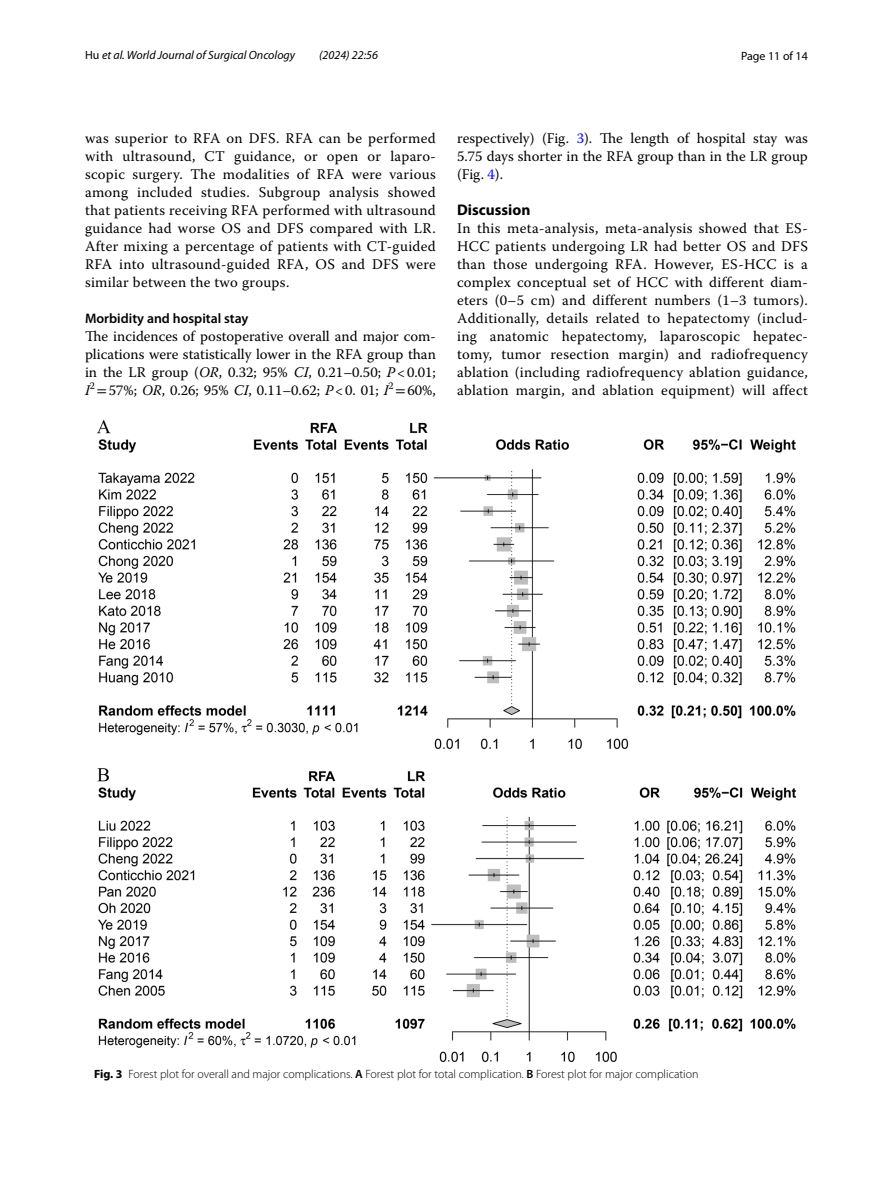
<style>
.page{position:relative;width:893px;height:1187px;background:#fff}
.page>*{position:absolute;margin:0;border:0;box-sizing:border-box;transform-origin:0 0}
.t1{font:700 15.45px "Myriad Pro";color:#000}
.t2{font:14.7px/18px "Warnock Pro";letter-spacing:.01em;color:#000;text-align:justify}
.t3{font:600 13.8px "Myriad Pro";color:#000}
.t4{font:300 12px "Myriad Pro";color:#000}
.t5{font:italic 12px "Myriad Pro";color:#000}
.t6{font:12px "Myriad Pro";color:#000}
.s1{font-style:normal}
.s2{font-style:italic}
.s3{font-family:"STIX"}
.s4{color:#00f}
.s5{font-weight:700}
.s6{font-weight:600}
</style>
<div class="page">
<img style="left:97px;top:419px;width:700px;height:643px">
<p class="t5" style="left:85px;top:48px;width:212px"><span class="s1">Hu</span> et al. World Journal of Surgical Oncology</p>
<p class="t5" style="left:319px;top:48px;width:60px">(2024) 22:56</p>
<p class="t6" style="left:741px;top:48px;width:68px">Page 11 of 14</p>
<p class="t2" style="left:85px;top:128px;width:352px">was superior to RFA on DFS. RFA can be performed with ultrasound, CT guidance, or open or laparo&shy;scopic surgery. The modalities of RFA were various among included studies. Subgroup analysis showed that patients receiving RFA performed with ultrasound guidance had worse OS and DFS compared with LR.<br>After mixing a percentage of patients with CT-guided RFA into ultrasound-guided RFA, OS and DFS were similar between the two groups.</p>
<p class="t3" style="left:85px;top:309px;width:165px">Morbidity and hospital stay</p>
<p class="t2" style="left:85px;top:326px;width:352px">The incidences of postoperative overall and major com&shy;plications were statistically lower in the RFA group than in the LR group (<span class="s2">OR</span>, 0.32; 95% <span class="s2">CI</span>, 0.21–0.50; <span class="s2">P</span>&lt;0.01; <span class="s2">I</span><sup>2</sup> <span class="s3">=</span>57%; <span class="s2">OR</span>, 0.26; 95% <span class="s2">CI</span>, 0.11–0.62; <span class="s2">P</span>&lt;0. 01; <span class="s2">I</span><sup>2</sup> <span class="s3">=</span>60%,</p>
<p class="t2" style="left:457px;top:128px;width:352px">respectively) (Fig. <span class="s4">3</span>). The length of hospital stay was 5.75 days shorter in the RFA group than in the LR group (Fig. <span class="s4">4</span>).</p>
<p class="t1" style="left:457px;top:199px;width:75px">Discussion</p>
<p class="t2" style="left:457px;top:218px;width:352px">In this meta-analysis, meta-analysis showed that ES-HCC patients undergoing LR had better OS and DFS than those undergoing RFA. However, ES-HCC is a complex conceptual set of HCC with different diam&shy;eters (0–5 cm) and different numbers (1–3 tumors).<br>Additionally, details related to hepatectomy (includ&shy;ing anatomic hepatectomy, laparoscopic hepatec&shy;tomy, tumor resection margin) and radiofrequency ablation (including radiofrequency ablation guidance, ablation margin, and ablation equipment) will affect</p>
<p class="t4" style="left:94px;top:1066px;width:606px"><span class="s5">Fig. 3</span> Forest plot for overall and major complications. <span class="s6">A</span> Forest plot for total complication. <span class="s6">B</span> Forest plot for major complication</p>
</div>
